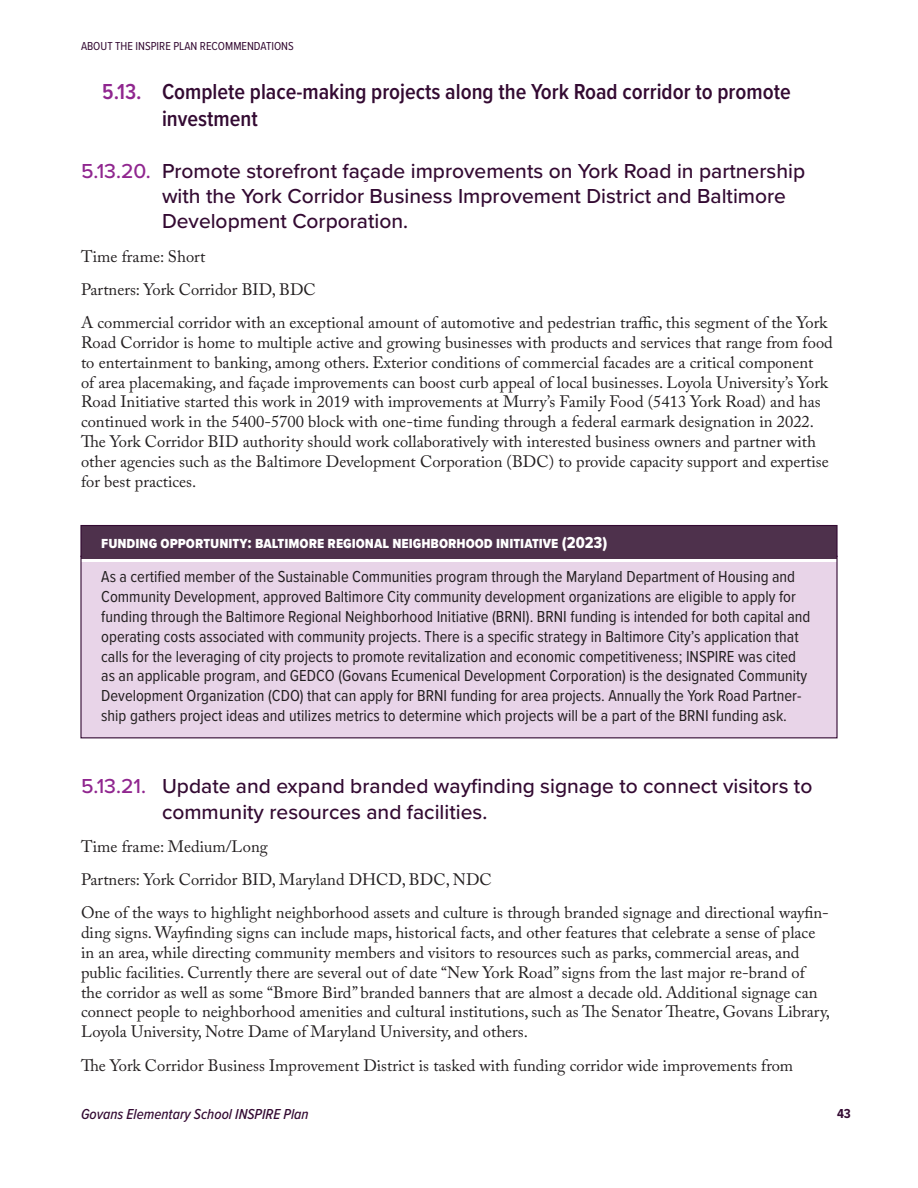
<style>
.page{position:relative;width:918px;height:1188px;background:#fff}
.page>*{position:absolute;margin:0;border:0;box-sizing:border-box;transform-origin:0 0}
.t1{font:600 22.5px/27px "Proxima Nova Cond";color:#330a32}
.t2{font:500 21px/25.2px "Proxima Nova";color:#330a32}
.t3{font:16.5px/19.8px "Adobe Caslon Pro";color:#231f20}
.Callout___Text{font:16.5px/19.8px "Proxima Nova Cond";color:#231f20}
.Callout___Heading___Tip{font:16.5px "Proxima Nova Cond Extrabld";color:#fff}
.t4{font:italic 500 15px "Proxima Nova Cond";color:#330a32}
.t5{font:700 13.5px "Proxima Nova Cond";color:#330a32}
.t6{font:12px "Proxima Nova Cond";color:#330a32}
.s1{color:#90268f}
</style>
<div class="page">
<div style="left:81px;top:526px;width:756px;height:33px;background:#4e314c"></div>
<div style="left:80px;top:525px;width:758px;height:33px;border:1px solid #330a32"></div>
<div style="left:81px;top:563px;width:756px;height:175px;background:#e8d4e8"></div>
<div style="left:80px;top:555px;width:758px;height:183px;border:1px solid #330a32"></div>
<p class="t6" style="left:81px;top:37px;width:213px">About the INSPIRE Plan Recommendations</p>
<p class="t1" style="left:162px;top:77px;width:630px;text-indent:-60px"><span class="s1">5.13.</span> Complete place-making projects along the York Road corridor to promote investment</p>
<p class="t2" style="left:162px;top:158px;width:645px;text-indent:-81px"><span class="s1">5.13.20.</span> Promote storefront façade improvements on York Road in partnership with the York Corridor Business Improvement District and Baltimore<br>Development Corporation.</p>
<p class="t3" style="left:81px;top:246px;width:126px">Time frame: Short</p>
<p class="t3" style="left:81px;top:279px;width:236px">Partners: York Corridor BID, BDC</p>
<p class="t3" style="left:81px;top:313px;width:753px">A commercial corridor with an exceptional amount of automotive and pedestrian traffic, this segment of the York Road Corridor is home to multiple active and growing businesses with products and services that range from food to entertainment to banking, among others. Exterior conditions of commercial facades are a critical component<br>of area placemaking, and façade improvements can boost curb appeal of local businesses. Loyola University’s York Road Initiative started this work in 2019 with improvements at Murry’s Family Food (5413 York Road) and has continued work in the 5400-5700 block with one-time funding through a federal earmark designation in 2022.<br>The York Corridor BID authority should work collaboratively with interested business owners and partner with other agencies such as the Baltimore Development Corporation (BDC) to provide capacity support and expertise for best practices.</p>
<p class="Callout___Heading___Tip" style="left:101px;top:530px;width:508px">Funding Opportunity: Baltimore Regional Neighborhood Initiative (2023)</p>
<p class="Callout___Text" style="left:101px;top:566px;width:696px;text-align:justify">As a certified member of the Sustainable Communities program through the Maryland Department of Housing and Community Development, approved Baltimore City community development organizations are eligible to apply for funding through the Baltimore Regional Neighborhood Initiative (BRNI</p>
<p class="Callout___Text" style="left:526px;top:606px;width:19px">). BRNI</p>
<p class="Callout___Text" style="left:101px;top:606px;width:711px;text-indent:469px">funding is intended for both capital and operating costs associated with community projects. There is a specific strategy in Baltimore City’s application that calls for the leveraging of city projects to promote revitalization and economic competitiveness; INSPIR E was cited as an applicable program, and GEDCO</p>
<p class="Callout___Text" style="left:101px;top:665px;width:708px;text-indent:237px">(Govans Ecumenical Development Corporation) is the designated Community<br>Development Organization (CDO) that can apply for BRNI</p>
<p class="Callout___Text" style="left:101px;top:685px;width:702px;text-indent:350px">funding for area projects. Annually the York Road Partner&shy;ship gathers project ideas and utilizes metrics to determine which projects will be a part of the BRNI</p>
<p class="Callout___Text" style="left:712px;top:705px;width:76px">funding ask.</p>
<p class="t2" style="left:162px;top:773px;width:652px;text-indent:-81px"><span class="s1">5.13.21.</span> Update and expand branded wayfinding signage to connect visitors to community resources and facilities.</p>
<p class="t3" style="left:81px;top:836px;width:188px">Time frame: Medium/Long</p>
<p class="t3" style="left:81px;top:870px;width:412px">Partners: York Corridor BID, Maryland DHCD, BDC, NDC</p>
<p class="t3" style="left:81px;top:903px;width:751px">One of the ways to highlight neighborhood assets and culture is through branded signage and directional wayfin&shy;ding signs. Wayfinding signs can include maps, historical facts, and other features that celebrate a sense of place in an area, while directing community members and visitors to resources such as parks, commercial areas, and public facilities. Currently there are several out of date “New York Road” signs from the last major re-brand of the corridor as well as some “Bmore Bird” branded banners that are almost a decade old. Additional signage can connect people to neighborhood amenities and cultural institutions, such as The Senator Theatre, Govans Library, Loyola University, Notre Dame of Maryland University, and others.</p>
<p class="t3" style="left:81px;top:1055px;width:714px">The York Corridor Business Improvement District is tasked with funding corridor wide improvements from</p>
<p class="t4" style="left:81px;top:1103px;width:229px">Govans Elementary School INSPIRE Plan</p>
<p class="t5" style="left:837px;top:1103px;width:15px">43</p>
</div>
